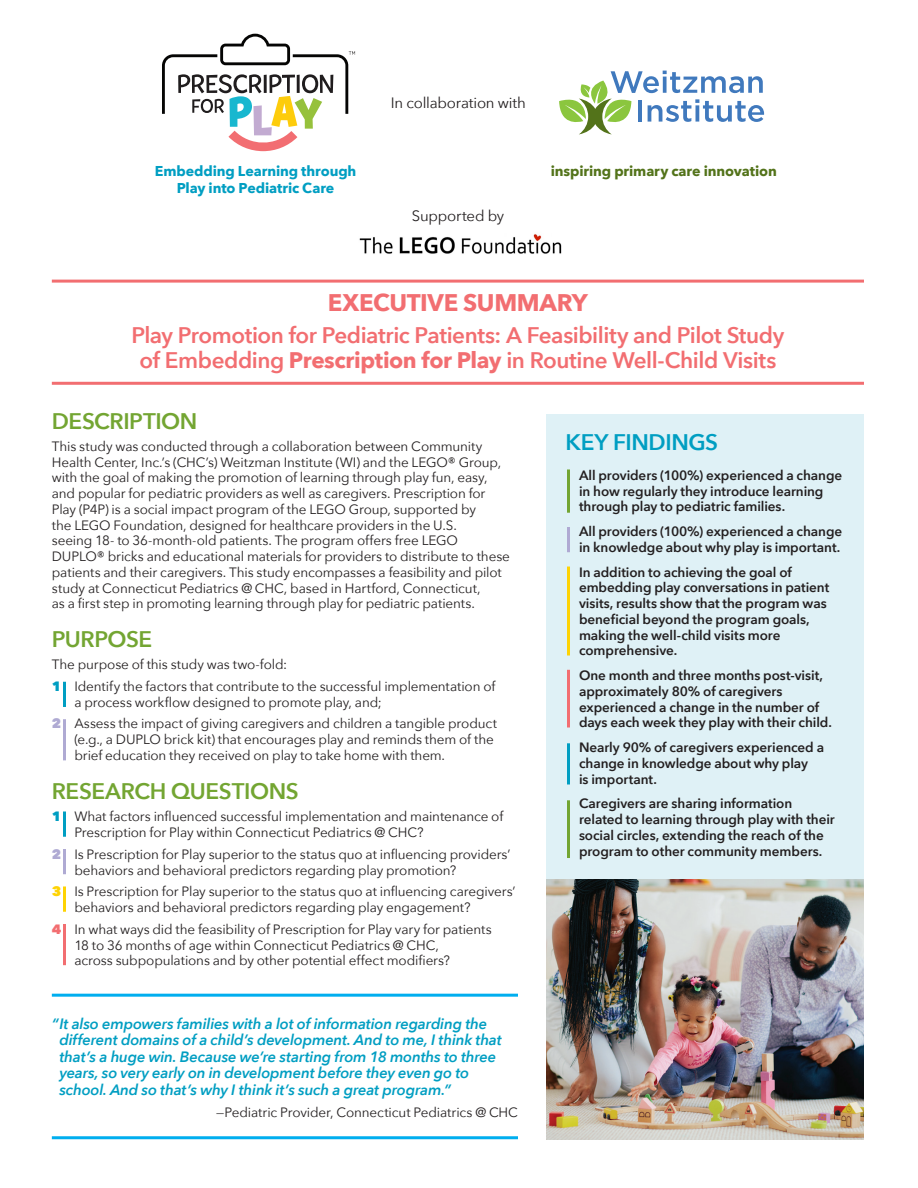
<style>
.page{position:relative;width:918px;height:1188px;background:#fff}
.page>*{position:absolute;margin:0;border:0;box-sizing:border-box;transform-origin:0 0}
.t1{font:700 24px "Avenir Next";letter-spacing:-.015em;color:#f26e71}
.t2{font:600 22.5px/25.5px "Avenir Next";letter-spacing:-.02em;color:#f26e71;text-align:center}
.t3{font:600 22.5px "Avenir Next";letter-spacing:-.015em;color:#73a532}
.t4{font:600 22.5px "Avenir Next";letter-spacing:-.015em;color:#009ec2}
.t5{font:italic 600 15px/16.5px "Avenir Next";letter-spacing:-.01em;color:#009ec2}
.t6{font:15px "Avenir Next";letter-spacing:-.015em;color:#231f20}
.t7{font:700 14.25px/16.5px "Avenir Next";letter-spacing:-.005em;color:#009ec2;text-align:center}
.t8{font:700 14.25px "Avenir Next";letter-spacing:-.005em;color:#53731a}
.t9{font:13.5px/15.8px "Avenir Next";letter-spacing:-.01em;color:#231f20}
.t10{font:600 13.5px/15.8px "Avenir Next";letter-spacing:-.005em;color:#231f20}
.s1{font-weight:700}
.s2{font-weight:800;color:#009ec2}
.s3{font-weight:800;color:#afaad3}
.s4{font-weight:800;color:#fed304}
.s5{font-weight:800;color:#f26e71}
</style>
<div class="page">
<div style="left:546px;top:414px;width:318px;height:465px;background:#dff1f6"></div>
<svg style="left:162px;top:34px;width:193px;height:117px"></svg>
<svg style="left:559px;top:71px;width:205px;height:63px"></svg>
<img style="left:359px;top:234px;width:203px;height:20px">
<hr style="left:52px;top:280px;width:812px;height:3px;background:#f26e71">
<hr style="left:52px;top:382px;width:812px;height:3px;background:#f26e71">
<hr style="left:52px;top:1136px;width:466px;height:3px;background:#00aeef">
<hr style="left:52px;top:994px;width:466px;height:3px;background:#00aeef">
<hr style="left:63px;top:682px;width:3px;height:25px;background:#009ec2">
<hr style="left:567px;top:470px;width:3px;height:43px;background:#73a532">
<hr style="left:567px;top:527px;width:3px;height:25px;background:#afaad3">
<hr style="left:567px;top:670px;width:3px;height:58px;background:#f26e71">
<hr style="left:567px;top:743px;width:3px;height:41px;background:#009ec2">
<hr style="left:567px;top:800px;width:3px;height:58px;background:#73a532">
<hr style="left:567px;top:567px;width:3px;height:89px;background:#fed304">
<hr style="left:63px;top:719px;width:3px;height:41px;background:#afaad3">
<hr style="left:63px;top:812px;width:3px;height:25px;background:#009ec2">
<hr style="left:63px;top:849px;width:3px;height:25px;background:#afaad3">
<hr style="left:63px;top:886px;width:3px;height:26px;background:#fed304">
<hr style="left:63px;top:924px;width:3px;height:41px;background:#f26e71">
<img style="left:546px;top:879px;width:318px;height:260px">
<p class="t6" style="left:391px;top:90px;width:136px">In collaboration with</p>
<p class="t7" style="left:155px;top:163px;width:203px">Embedding Learning through<br>Play into Pediatric Care</p>
<p class="t8" style="left:551px;top:159px;width:228px">inspiring primary care innovation</p>
<p class="t6" style="left:412px;top:203px;width:94px">Supported by</p>
<p class="t1" style="left:328px;top:282px;width:261px">EXECUTIVE SUMMARY</p>
<p class="t2" style="left:131px;top:322px;width:655px">Play Promotion for Pediatric Patients: A Feasibility and Pilot Study of Embedding <span class="s1">Prescription for Play</span> in Routine Well-Child Visits</p>
<p class="t3" style="left:52px;top:402px;width:147px">DESCRIPTION</p>
<p class="t9" style="left:52px;top:438px;width:460px">This study was conducted through a collaboration between Community Health Center, Inc.’s (CHC’s) Weitzman Institute (WI) and the LEGO® Group, with the goal of making the promotion of learning through play fun, easy, and popular for pediatric providers as well as caregivers. Prescription for Play (P4P) is a social impact program of the LEGO Group, supported by<br>the LEGO Foundation, designed for healthcare providers in the U.S.<br>seeing 18- to 36-month-old patients. The program offers free LEGO DUPLO® bricks and educational materials for providers to distribute to these patients and their caregivers. This study encompasses a feasibility and pilot study at Connecticut Pediatrics @ CHC, based in Hartford, Connecticut,<br>as a first step in promoting learning through play for pediatric patients.</p>
<p class="t3" style="left:52px;top:620px;width:102px">PURPOSE</p>
<p class="t9" style="left:52px;top:656px;width:237px">The purpose of this study was two-fold:</p>
<p class="t9" style="left:74px;top:678px;width:423px;text-indent:-22px"><span class="s2">1</span> Identify the factors that contribute to the successful implementation of a process workflow designed to promote play, and;</p>
<p class="t9" style="left:74px;top:715px;width:424px;text-indent:-22px"><span class="s3">2</span> Assess the impact of giving caregivers and children a tangible product (e.g., a DUPLO brick kit) that encourages play and reminds them of the brief education they received on play to take home with them.</p>
<p class="t3" style="left:52px;top:772px;width:248px">RESEARCH QUESTIONS</p>
<p class="t9" style="left:74px;top:808px;width:431px;text-indent:-22px"><span class="s2">1</span> What factors influenced successful implementation and maintenance of<br>Prescription for Play within Connecticut Pediatrics @ CHC?</p>
<p class="t9" style="left:74px;top:846px;width:438px;text-indent:-22px"><span class="s3">2</span> Is Prescription for Play superior to the status quo at influencing providers’ behaviors and behavioral predictors regarding play promotion?</p>
<p class="t9" style="left:74px;top:883px;width:443px;text-indent:-22px"><span class="s4">3</span> Is Prescription for Play superior to the status quo at influencing caregivers’ behaviors and behavioral predictors regarding play engagement?</p>
<p class="t9" style="left:74px;top:921px;width:419px;text-indent:-22px"><span class="s5">4</span> In what ways did the feasibility of Prescription for Play vary for patients<br>18 to 36 months of age within Connecticut Pediatrics @ CHC,<br>across subpopulations and by other potential effect modifiers?</p>
<p class="t5" style="left:59px;top:1015px;width:444px;text-indent:-8px">“It also empowers families with a lot of information regarding the different domains of a child’s development. And to me, I think that that’s a huge win. Because we’re starting from 18 months to three years, so very early on in development before they even go to school. And so that’s why I think it’s such a great program.”</p>
<p class="t9" style="left:216px;top:1104px;width:303px">—Pediatric Provider, Connecticut Pediatrics @ CHC</p>
<p class="t4" style="left:566px;top:423px;width:154px">KEY FINDINGS</p>
<p class="t10" style="left:579px;top:467px;width:265px">All providers (100%) experienced a change in how regularly they introduce learning through play to pediatric families.</p>
<p class="t10" style="left:579px;top:523px;width:265px">All providers (100%) experienced a change in knowledge about why play is important.</p>
<p class="t10" style="left:579px;top:564px;width:252px">In addition to achieving the goal of embedding play conversations in patient visits, results show that the program was beneficial beyond the program goals, making the well-child visits more comprehensive.</p>
<p class="t10" style="left:579px;top:667px;width:254px">One month and three months post-visit, approximately 80% of caregivers experienced a change in the number of days each week they play with their child.</p>
<p class="t10" style="left:579px;top:739px;width:247px">Nearly 90% of caregivers experienced a change in knowledge about why play<br>is important.</p>
<p class="t10" style="left:579px;top:796px;width:257px">Caregivers are sharing information related to learning through play with their social circles, extending the reach of the program to other community members.</p>
</div>
